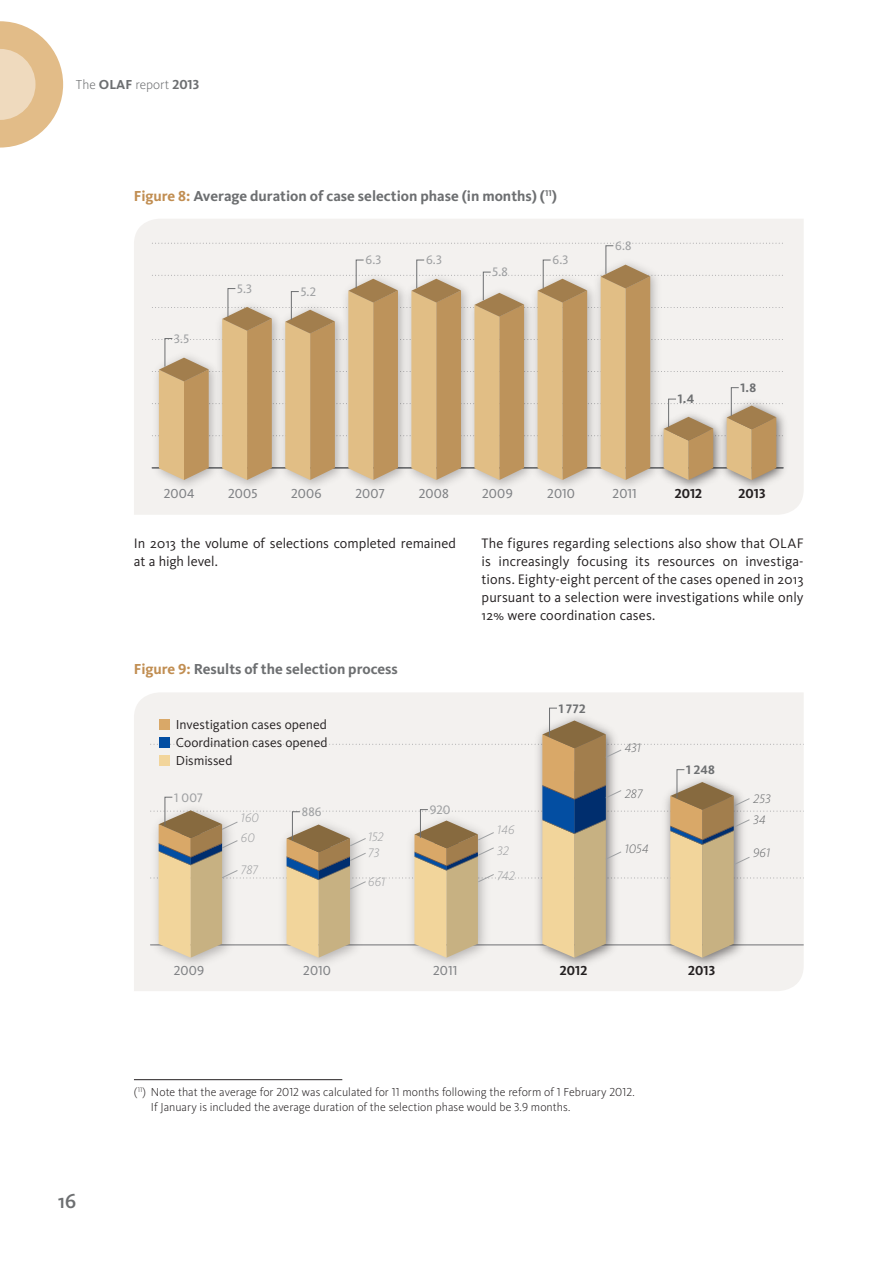
<style>
.page{position:relative;width:893px;height:1263px;background:#fff}
.page>*{position:absolute;margin:0;border:0;box-sizing:border-box;transform-origin:0 0}
.t1{font:500 21px "Kievit Pro";color:#6d6f71}
.t2{font:700 15px "Kievit Pro";color:#6d6f71}
.t3{font:14.25px/18px "Kievit Pro";letter-spacing:.005em;color:#231f20}
.t4{font:13.5px/18.5px "Kievit Pro";letter-spacing:.005em;color:#231f20;text-align:justify}
.t5{font:13.5px "Kievit Pro";color:#808285}
.t6{font:300 13.5px "Kievit Pro";color:#6d6f71}
.t7{font:700 13.5px "Kievit Pro";color:#231f20}
.t8{font:12.75px "Kievit Pro";color:#9ea0a2}
.t9{font:italic 300 12.75px/19.5px "Kievit Pro";letter-spacing:.005em;color:#9ea0a2}
.t10{font:italic 300 12.75px/20.5px "Kievit Pro";letter-spacing:.01em;color:#6d6f71}
.t11{font:700 12.75px "Kievit Pro";color:#6d6f71}
.t12{font:300 12px/14.4px "Kievit Pro";color:#231f20}
.s1{font-weight:700}
.s2{color:#c18e52}
</style>
<div class="page">
<svg style="left:0;top:21px;width:63px;height:127px"></svg>
<div style="left:134px;top:219px;width:670px;height:296px;background:#f3f1ef"></div>
<img style="left:148px;top:347px;width:63px;height:148px">
<img style="left:211px;top:480px;width:64px;height:15px">
<img style="left:275px;top:480px;width:63px;height:15px">
<img style="left:338px;top:480px;width:63px;height:15px">
<img style="left:401px;top:480px;width:63px;height:15px">
<img style="left:464px;top:480px;width:63px;height:15px">
<img style="left:527px;top:480px;width:63px;height:15px">
<img style="left:590px;top:480px;width:63px;height:15px">
<img style="left:653px;top:480px;width:63px;height:15px">
<img style="left:716px;top:395px;width:76px;height:100px">
<svg style="left:152px;top:243px;width:631px;height:237px"></svg>
<hr style="left:134px;top:1079px;width:208px;height:1px;background:#231f20">
<div style="left:134px;top:693px;width:670px;height:298px;background:#f3f1ef"></div>
<img style="left:147px;top:798px;width:92px;height:176px">
<img style="left:275px;top:958px;width:92px;height:17px">
<img style="left:402px;top:958px;width:93px;height:17px">
<img style="left:530px;top:958px;width:93px;height:17px">
<img style="left:658px;top:958px;width:93px;height:16px">
<svg style="left:151px;top:707px;width:653px;height:251px"></svg>
<div style="left:159px;top:720px;width:11px;height:10px;background:#d9a868"></div>
<div style="left:159px;top:738px;width:11px;height:10px;background:#034ea2"></div>
<div style="left:159px;top:755px;width:11px;height:11px;background:#f2d59b"></div>
<p class="t6" style="left:76px;top:77px;width:125px">The <span class="s1">OLAF</span> report <span class="s1">2013</span></p>
<p class="t2" style="left:134px;top:187px;width:425px"><span class="s2">Figure 8:</span> Average duration of case selection phase (in months) (<sup>11</sup>)</p>
<p class="t8" style="left:174px;top:331px;width:16px">3.5</p>
<p class="t8" style="left:237px;top:281px;width:16px">5.3</p>
<p class="t8" style="left:301px;top:284px;width:17px">5.2</p>
<p class="t8" style="left:365px;top:252px;width:17px">6.3</p>
<p class="t8" style="left:426px;top:252px;width:17px">6.3</p>
<p class="t8" style="left:493px;top:265px;width:17px">5.8</p>
<p class="t8" style="left:552px;top:252px;width:17px">6.3</p>
<p class="t8" style="left:615px;top:238px;width:18px">6.8</p>
<p class="t11" style="left:678px;top:392px;width:18px">1.4</p>
<p class="t11" style="left:741px;top:380px;width:17px">1.8</p>
<p class="t5" style="left:164px;top:486px;width:32px">2004</p>
<p class="t5" style="left:228px;top:486px;width:31px">2005</p>
<p class="t5" style="left:291px;top:486px;width:32px">2006</p>
<p class="t5" style="left:355px;top:486px;width:31px">2007</p>
<p class="t5" style="left:419px;top:486px;width:32px">2008</p>
<p class="t5" style="left:482px;top:486px;width:32px">2009</p>
<p class="t5" style="left:547px;top:486px;width:29px">2010</p>
<p class="t5" style="left:613px;top:486px;width:26px">2011</p>
<p class="t7" style="left:675px;top:486px;width:29px">2012</p>
<p class="t7" style="left:739px;top:486px;width:29px">2013</p>
<p class="t3" style="left:134px;top:534px;width:324px">In 2013 the volume of selections completed remained at a high level.</p>
<p class="t3" style="left:482px;top:534px;width:324px;text-align:justify">The figures regarding selections also show that OLAF is increasingly focusing its resources on investiga&shy;tions. Eighty-eight percent of the cases opened in 2013 pursuant to a selection were investigations while only 12% were coordination cases.</p>
<h1 class="t1" style="left:58px;top:1189px;width:20px">16</h1>
<p class="t2" style="left:134px;top:660px;width:265px"><span class="s2">Figure 9:</span> Results of the selection process</p>
<p class="t4" style="left:176px;top:715px;width:153px">Investigation cases opened Coordination cases opened Dismissed</p>
<p class="t8" style="left:174px;top:790px;width:30px">1 007</p>
<p class="t9" style="left:241px;top:808px;width:20px">160<br>60</p>
<p class="t9" style="left:241px;top:860px;width:19px">787</p>
<p class="t8" style="left:302px;top:804px;width:21px">886</p>
<p class="t8" style="left:430px;top:802px;width:22px">920</p>
<p class="t9" style="left:368px;top:828px;width:17px;line-height:16.2px">152<br>73</p>
<p class="t9" style="left:368px;top:872px;width:19px">661</p>
<p class="t9" style="left:497px;top:820px;width:19px;line-height:20.5px">146<br>32</p>
<p class="t9" style="left:497px;top:865px;width:19px">742</p>
<p class="t11" style="left:559px;top:701px;width:28px">1 772</p>
<p class="t10" style="left:625px;top:737px;width:18px">431</p>
<p class="t10" style="left:625px;top:783px;width:19px">287</p>
<p class="t10" style="left:625px;top:838px;width:25px">1054</p>
<p class="t11" style="left:686px;top:762px;width:30px">1 248</p>
<p class="t5" style="left:174px;top:962px;width:32px">2009</p>
<p class="t5" style="left:303px;top:962px;width:29px">2010</p>
<p class="t5" style="left:433px;top:962px;width:26px">2011</p>
<p class="t7" style="left:560px;top:962px;width:29px">2012</p>
<p class="t7" style="left:688px;top:962px;width:29px">2013</p>
<p class="t10" style="left:753px;top:789px;width:19px">253<br>34</p>
<p class="t10" style="left:753px;top:842px;width:19px">961</p>
<p class="t12" style="left:151px;top:1085px;width:485px;text-indent:-17px">(<sup>11</sup>) Note that the average for 2012 was calculated for 11 months following the reform of 1 February 2012.<br>If January is included the average duration of the selection phase would be 3.9 months.</p>
</div>
